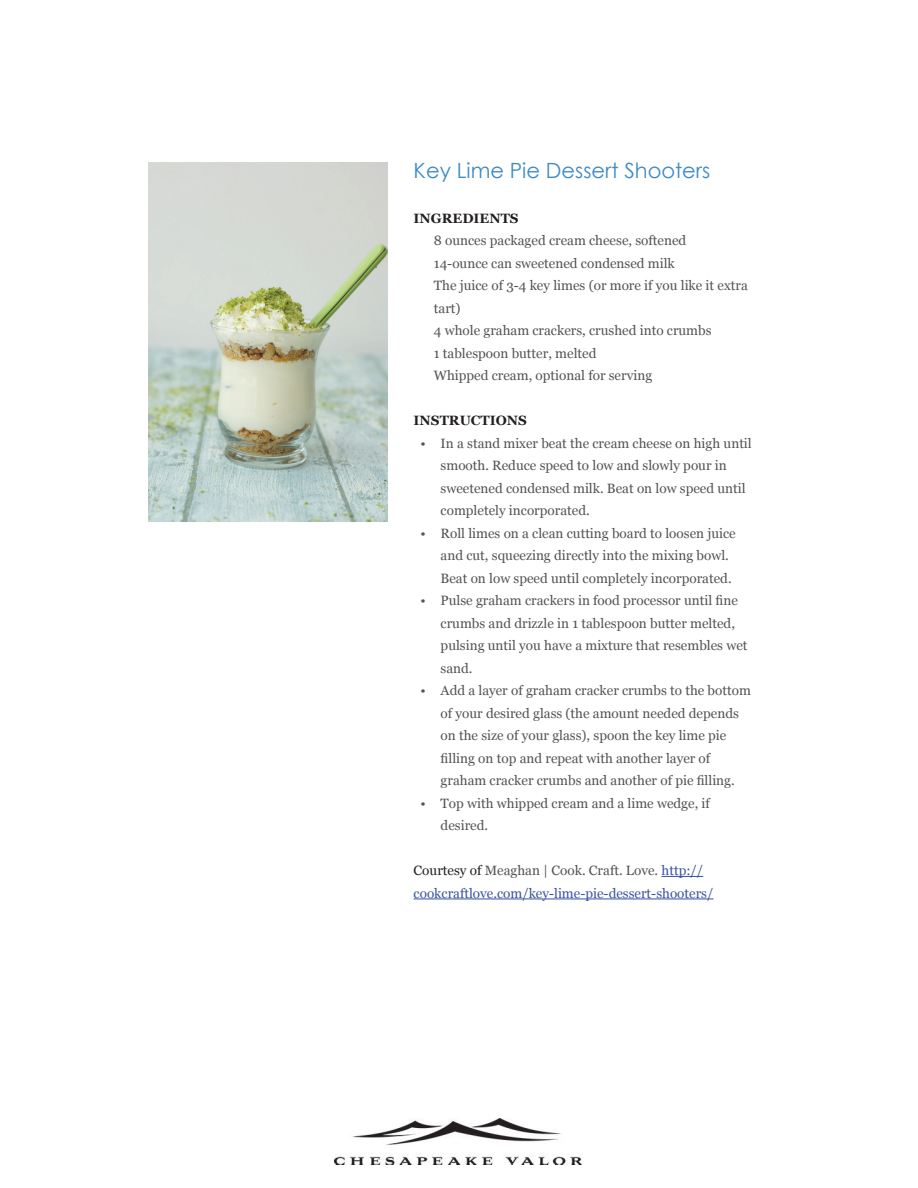
<style>
.page{position:relative;width:918px;height:1188px;background:#fff}
.page>*{position:absolute;margin:0;border:0;box-sizing:border-box;transform-origin:0 0}
.t1{font:21px "Century Gothic";color:#3d8ac4}
.t2{font:13.5px/22.5px "Georgia";color:#525353}
.t3{font:13.5px/22.5px "Georgia";color:#3853a3}
.t4{font:700 13.5px "Georgia";color:#231f20}
.s1{color:#231f20}
.s2{color:#525353}
</style>
<div class="page">
<hr style="left:662px;top:876px;width:41px;height:1px;background:#3853a3">
<hr style="left:414px;top:899px;width:300px;height:1px;background:#3853a3">
<img style="left:148px;top:162px;width:240px;height:359px">
<img style="left:334px;top:1118px;width:249px;height:47px">
<h1 class="t1" style="left:414px;top:157px;width:298px">Key Lime Pie Dessert Shooters</h1>
<p class="t4" style="left:414px;top:208px;width:107px">INGREDIENTS</p>
<p class="t2" style="left:434px;top:229px;width:315px">8 ounces packaged cream cheese, softened<br>14-ounce can sweetened condensed milk<br>The juice of 3-4 key limes (or more if you like it extra tart)<br>4 whole graham crackers, crushed into crumbs<br>1 tablespoon butter, melted<br>Whipped cream, optional for serving</p>
<p class="t4" style="left:414px;top:410px;width:115px">INSTRUCTIONS</p>
<p class="t2" style="left:441px;top:431px;width:313px;text-indent:-20px">• In a stand mixer beat the cream cheese on high until smooth. Reduce speed to low and slowly pour in sweetened condensed milk. Beat on low speed until completely incorporated.</p>
<p class="t2" style="left:441px;top:521px;width:297px;text-indent:-20px">• Roll limes on a clean cutting board to loosen juice and cut, squeezing directly into the mixing bowl.<br>Beat on low speed until completely incorporated.</p>
<p class="t2" style="left:441px;top:589px;width:308px;text-indent:-20px">• Pulse graham crackers in food processor until fine crumbs and drizzle in 1 tablespoon butter melted, pulsing until you have a mixture that resembles wet sand.</p>
<p class="t2" style="left:441px;top:679px;width:312px;text-indent:-20px">• Add a layer of graham cracker crumbs to the bottom of your desired glass (the amount needed depends on the size of your glass), spoon the key lime pie filling on top and repeat with another layer of graham cracker crumbs and another of pie filling.</p>
<p class="t2" style="left:441px;top:791px;width:271px;text-indent:-20px">• Top with whipped cream and a lime wedge, if desired.</p>
<p class="t3" style="left:414px;top:859px;width:301px"><span class="s1">Courtesy of</span> <span class="s2">Meaghan | Cook. Craft. Love.</span> http:// cookcraftlove.com/key-lime-pie-dessert-shooters/</p>
</div>
